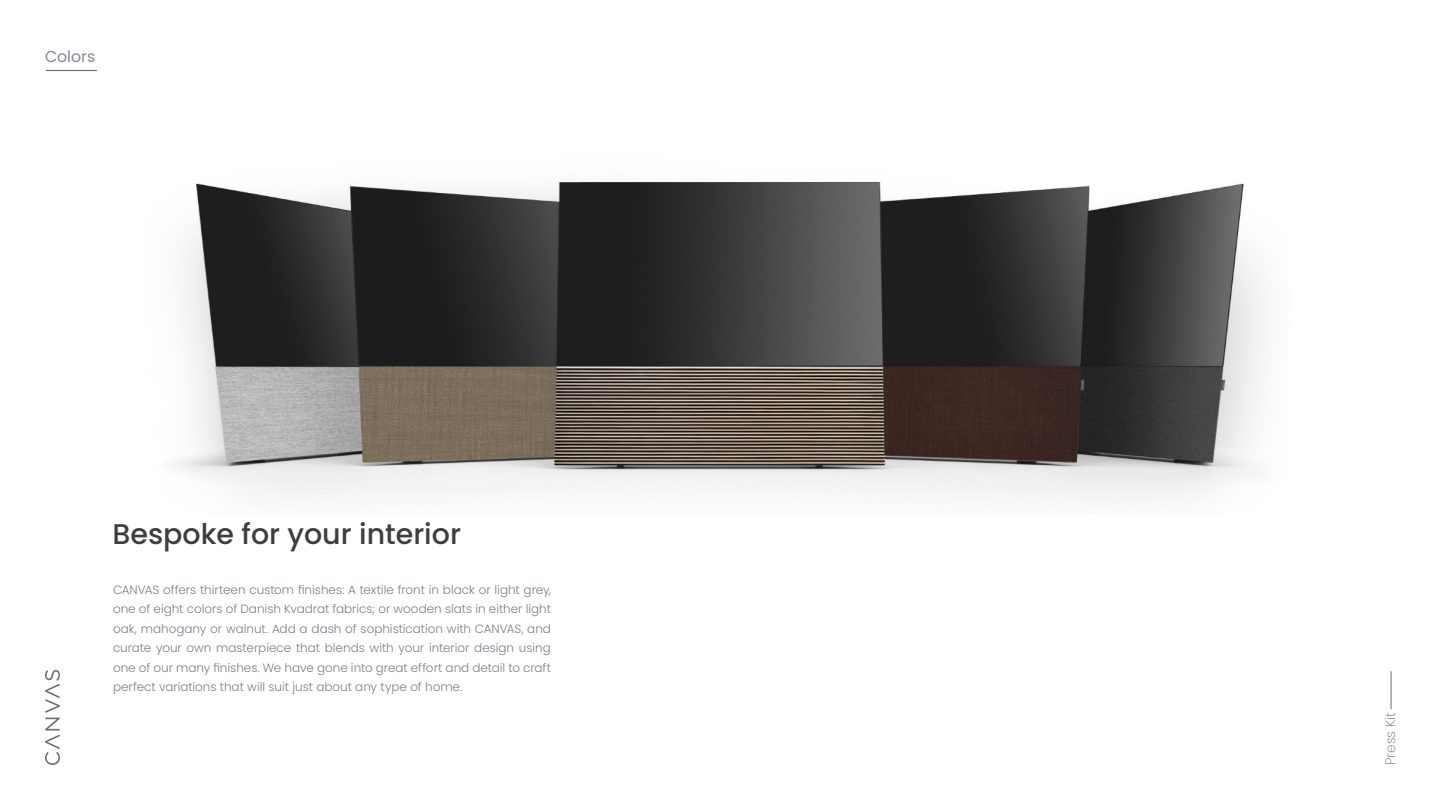
<style>
.page{position:relative;width:1440px;height:810px;background:#fff}
.page>*{position:absolute;margin:0;border:0;box-sizing:border-box;transform-origin:0 0}
.t1{font:500 28.5px "Poppins";color:#3e3e3f}
.t2{font:15.75px "Poppins";color:#868794}
.t3{font:200 13.5px "Poppins";color:#6c6d70}
.t4{font:300 12px/19.5px "Poppins";letter-spacing:-.005em;color:#7c808d;text-align:justify}
</style>
<div class="page">
<svg style="left:45px;top:670px;width:15px;height:95px"></svg>
<hr style="left:1391px;top:671px;width:1px;height:38px;background:#6c6d70">
<hr style="left:46px;top:70px;width:51px;height:1px;background:#6c6d70">
<img style="left:174px;top:181px;width:1090px;height:318px">
<h2 class="t2" style="left:45px;top:47px;width:52px">Colors</h2>
<h1 class="t1" style="left:112px;top:518px;width:350px">Bespoke for your interior</h1>
<p class="t4" style="left:113px;top:580px;width:440px">CANVAS offers thirteen custom finishes: A textile front in black or light grey, one of eight colors of Danish Kvadrat fabrics; or wooden slats in either light oak, mahogany or walnut. Add a dash of sophistication with CANVAS, and curate your own masterpiece that blends with your interior design using one of our many finishes. We have gone into great effort and detail to craft perfect variations that will suit just about any type of home.</p>
<p class="t3" style="left:1382px;top:765px;width:54px;rotate:-90deg">Press Kit</p>
</div>
